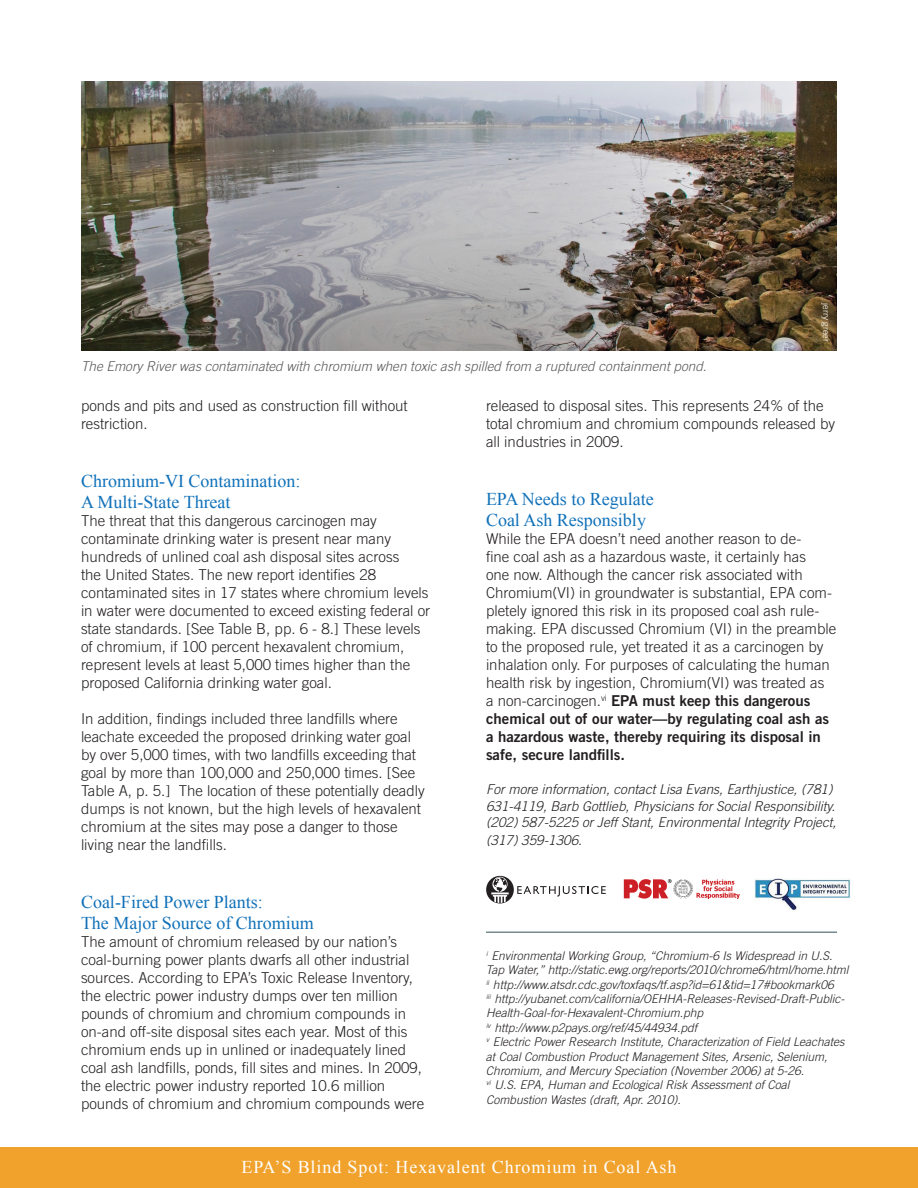
<style>
.page{position:relative;width:918px;height:1188px;background:#fff}
.page>*{position:absolute;margin:0;border:0;box-sizing:border-box;transform-origin:0 0}
.t1{font:18px/21.6px "Times New Roman";color:#1071b9}
.t2{font:18px "Times New Roman";letter-spacing:.05em;color:#fff}
.t3{font:300 15px/18px "Trade Gothic";color:#231f20}
.t4{font:15px/18px "Trade Gothic Bold Two";color:#231f20}
.t5{font:italic 300 13.5px/16.2px "Trade Gothic";color:#231f20}
.t6{font:italic 300 13.5px "Trade Gothic";color:#57585a}
.t7{font:italic 300 12px/14.4px "Trade Gothic";color:#231f20}
.t8{font:300 9px "Trade Gothic";color:#fff}
.s1{font-family:"Trade Gothic";font-weight:300}
</style>
<div class="page">
<img style="left:81px;top:81px;width:756px;height:270px">
<hr style="left:486px;top:932px;width:351px;height:1px;background:#768a90">
<img style="left:623px;top:879px;width:117px;height:20px">
<img style="left:755px;top:878px;width:96px;height:33px">
<svg style="left:486px;top:876px;width:120px;height:27px"></svg>
<div style="left:0;top:1148px;width:918px;height:40px;background:#f0a22c"></div>
<p class="t6" style="left:81px;top:358px;width:627px">The Emory River was contaminated with chromium when toxic ash spilled from a ruptured containment pond.</p>
<p class="t8" style="left:832px;top:303px;width:40px;rotate:90deg">jerry greer</p>
<p class="t3" style="left:81px;top:397px;width:328px">ponds and pits and used as construction fill without restriction.</p>
<p class="t1" style="left:81px;top:470px;width:221px">Chromium-VI Contamination:<br>A Multi-State Threat</p>
<p class="t3" style="left:81px;top:512px;width:351px">The threat that this dangerous carcinogen may contaminate drinking water is present near many hundreds of unlined coal ash disposal sites across<br>the United States. The new report identifies 28 contaminated sites in 17 states where chromium levels in water were documented to exceed existing federal or state standards. [See Table B, pp. 6 - 8.] These levels of chromium, if 100 percent hexavalent chromium, represent levels at least 5,000 times higher than the proposed California drinking water goal.</p>
<p class="t3" style="left:81px;top:710px;width:345px">In addition, findings included three landfills where leachate exceeded the proposed drinking water goal by over 5,000 times, with two landfills exceeding that goal by more than 100,000 and 250,000 times. [See Table A, p. 5.] The location of these potentially deadly dumps is not known, but the high levels of hexavalent chromium at the sites may pose a danger to those living near the landfills.</p>
<p class="t1" style="left:81px;top:891px;width:234px">Coal-Fired Power Plants:<br>The Major Source of Chromium</p>
<p class="t3" style="left:81px;top:933px;width:345px">The amount of chromium released by our nation’s coal-burning power plants dwarfs all other industrial sources. According to EPA’s Toxic Release Inventory, the electric power industry dumps over ten million pounds of chromium and chromium compounds in on-and off-site disposal sites each year. Most of this chromium ends up in unlined or inadequately lined coal ash landfills, ponds, fill sites and mines. In 2009, the electric power industry reported 10.6 million pounds of chromium and chromium compounds were</p>
<p class="t3" style="left:486px;top:397px;width:351px">released to disposal sites. This represents 24% of the total chromium and chromium compounds released by all industries in 2009.</p>
<p class="t1" style="left:486px;top:488px;width:169px">EPA Needs to Regulate<br>Coal Ash Responsibly</p>
<p class="t3" style="left:486px;top:530px;width:352px">While the EPA doesn’t need another reason to de-<br>fine coal ash as a hazardous waste, it certainly has<br>one now. Although the cancer risk associated with Chromium(VI) in groundwater is substantial, EPA com&shy;pletely ignored this risk in its proposed coal ash rule&shy;making. EPA discussed Chromium (VI) in the preamble to the proposed rule, yet treated it as a carcinogen by inhalation only. For purposes of calculating the human health risk by ingestion, Chromium(VI) was treated as</p>
<p class="t4" style="left:486px;top:692px;width:345px"><span class="s1">a non-carcinogen.</span><sup>vi</sup> EPA must keep this dangerous chemical out of our water—by regulating coal ash as a hazardous waste, thereby requiring its disposal in safe, secure landfills.</p>
<p class="t5" style="left:486px;top:781px;width:352px">For more information, contact Lisa Evans, Earthjustice, (781)<br>631-4119, Barb Gottlieb, Physicians for Social Responsibility. (202) 587-5225 or Jeff Stant, Environmental Integrity Project,</p>
<p class="t5" style="left:486px;top:832px;width:98px">(317) 359-1306.</p>
<p class="t7" style="left:486px;top:948px;width:364px"><sup>i</sup> Environmental Working Group, “Chromium-6 Is Widespread in U.S.<br>Tap Water,” http://static.ewg.org/reports/2010/chrome6/html/home.html <sup>ii</sup> http://www.atsdr.cdc.gov/toxfaqs/tf.asp?id=61&amp;tid=17#bookmark06<br><sup>iii</sup> http://yubanet.com/california/OEHHA-Releases-Revised-Draft-Public-Health-Goal-for-Hexavalent-Chromium.php<br><sup>iv</sup> http://www.p2pays.org/ref/45/44934.pdf<br><sup>v</sup> Electric Power Research Institute, Characterization of Field Leachates at Coal Combustion Product Management Sites, Arsenic, Selenium, Chromium, and Mercury Speciation (November 2006) at 5-26.<br><sup>vi</sup> U.S. EPA, Human and Ecological Risk Assessment of Coal Combustion Wastes (draft, Apr. 2010).</p>
<p class="t2" style="left:241px;top:1155px;width:437px">EPA’S Blind Spot: Hexavalent Chromium in Coal Ash</p>
</div>
